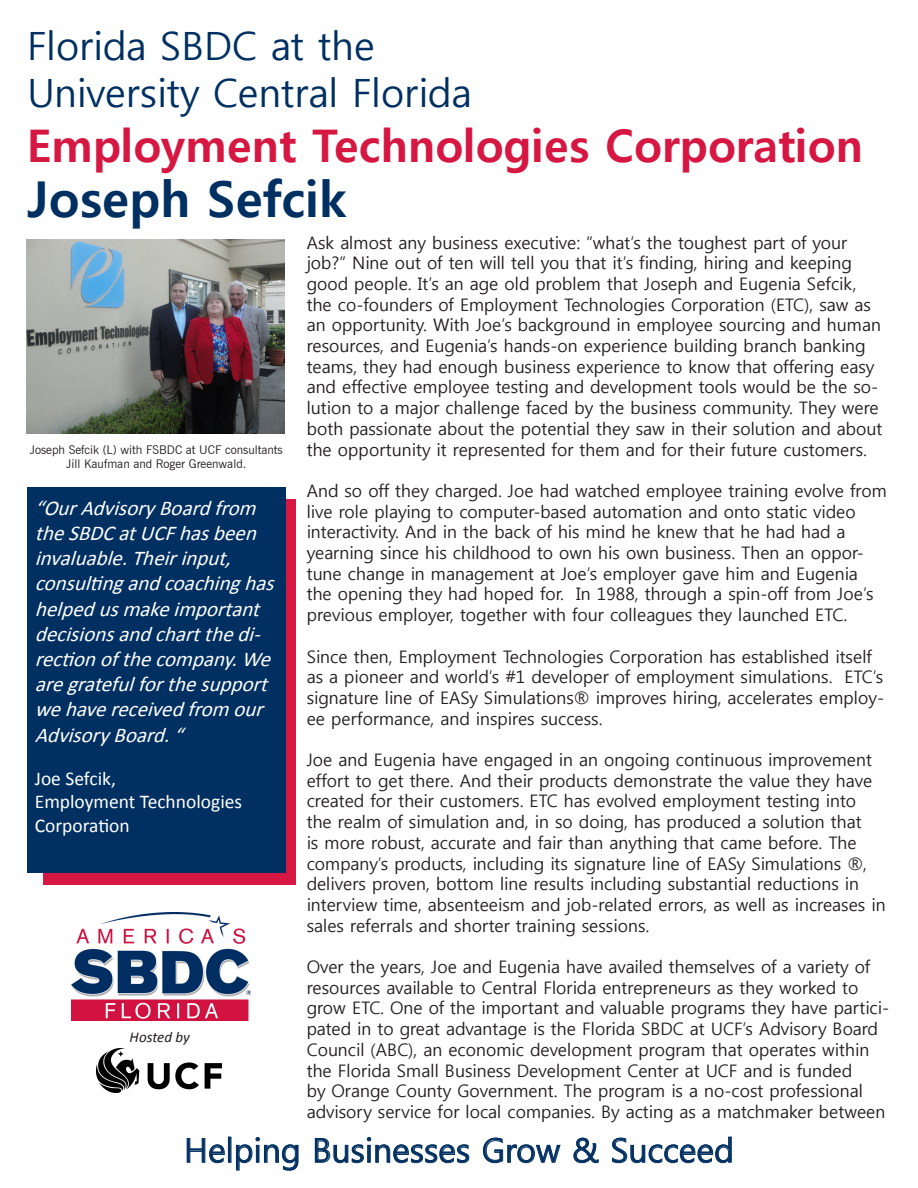
<style>
.page{position:relative;width:918px;height:1188px;background:#fff}
.page>*{position:absolute;margin:0;border:0;box-sizing:border-box;transform-origin:0 0}
.t1{font:700 49.5px "Malgun Gothic";color:#003061}
.t2{font:700 45px "Malgun Gothic";color:#d51742}
.t3{font:39px "Malgun Gothic";color:#003061}
.t4{font:33px "Malgun Gothic";color:#003061}
.t5{font:italic 21px/25.2px "Calibri";color:#fff}
.t6{font:19.5px/23.4px "Calibri";color:#fff}
.t7{font:17.25px/20.7px "Malgun Gothic";color:#231f20}
.t8{font:italic 15px "Calibri";color:#231f20}
.t9{font:12px/14.4px "News Gothic BT";color:#231f20;text-align:center}
</style>
<div class="page">
<svg style="left:187px;top:1138px;width:38px;height:25px"></svg>
<div style="left:228px;top:1137px;width:3px;height:25px;border:1px solid #003061"></div>
<svg style="left:236px;top:1137px;width:62px;height:34px"></svg>
<svg style="left:315px;top:1137px;width:154px;height:26px"></svg>
<svg style="left:483px;top:1138px;width:77px;height:25px"></svg>
<svg style="left:574px;top:1138px;width:25px;height:25px"></svg>
<svg style="left:612px;top:1137px;width:119px;height:26px"></svg>
<img style="left:26px;top:240px;width:259px;height:194px">
<div style="left:43px;top:499px;width:252px;height:386px;background:#d51742"></div>
<div style="left:27px;top:487px;width:259px;height:386px;background:#003061"></div>
<img style="left:72px;top:913px;width:179px;height:108px">
<img style="left:96px;top:1049px;width:125px;height:43px">
<p class="t3" style="left:27px;top:24px;width:350px">Florida SBDC at the</p>
<p class="t3" style="left:27px;top:70px;width:446px">University Central Florida</p>
<p class="t2" style="left:27px;top:119px;width:837px">Employment Technologies Corporation</p>
<p class="t1" style="left:27px;top:170px;width:321px">Joseph Sefcik</p>
<p class="t9" style="left:30px;top:443px;width:255px">Joseph Sefcik (L) with FSBDC at UCF consultants<br>Jill Kaufman and Roger Greenwald.</p>
<p class="t5" style="left:35px;top:495px;width:248px">“OurAdvisoryBoardfrom theSBDCatUCFhasbeen invaluable.Theirinput, consultingandcoachinghas helpedusmakeimportant decisionsandchartthedi&shy;rectionofthecompany.We aregratefulforthesupport wehavereceivedfrom our<br>AdvisoryBoard.“</p>
<p class="t6" style="left:35px;top:767px;width:83px">Joe Sefcik,</p>
<p class="t6" style="left:35px;top:790px;width:209px">Employment Technologies<br>Corporation</p>
<p class="t8" style="left:130px;top:1026px;width:62px">Hosted by</p>
<p class="t7" style="left:307px;top:232px;width:577px">Ask almost any business executive: “what’s the toughest part of your job?” Nine out of ten will tell you that it’s finding, hiring and keeping good people. It’s an age old problem that Joseph and Eugenia Sefcik, the co-founders of Employment Technologies Corporation (ETC), saw as an opportunity. With Joe’s background in employee sourcing and human resources, and Eugenia’s hands-on experience building branch banking teams, they had enough business experience to know that offering easy and effective employee testing and development tools would be the so&shy;lution to a major challenge faced by the business community. They were both passionate about the potential they saw in their solution and about the opportunity it represented for them and for their future customers.</p>
<p class="t7" style="left:307px;top:481px;width:582px">And so off they charged. Joe had watched employee training evolve from live role playing to computer-based automation and onto static video interactivity. And in the back of his mind he knew that he had had a yearning since his childhood to own his own business. Then an oppor&shy;tune change in management at Joe’s employer gave him and Eugenia the opening they had hoped for. In 1988, through a spin-off from Joe’s previous employer, together with four colleagues they launched ETC.</p>
<p class="t7" style="left:307px;top:646px;width:579px">Since then, Employment Technologies Corporation has established itself as a pioneer and world’s #1 developer of employment simulations. ETC’s signature line of EASy Simulations® improves hiring, accelerates employ&shy;ee performance, and inspires success.</p>
<p class="t7" style="left:307px;top:750px;width:580px">Joe and Eugenia have engaged in an ongoing continuous improvement effort to get there. And their products demonstrate the value they have created for their customers. ETC has evolved employment testing into the realm of simulation and, in so doing, has produced a solution that<br>is more robust, accurate and fair than anything that came before. The company’s products, including its signature line of EASy Simulations ®, delivers proven, bottom line results including substantial reductions in interview time, absenteeism and job-related errors, as well as increases in sales referrals and shorter training sessions.</p>
<p class="t7" style="left:307px;top:957px;width:584px">Over the years, Joe and Eugenia have availed themselves of a variety of resources available to Central Florida entrepreneurs as they worked to grow ETC. One of the important and valuable programs they have partici&shy;pated in to great advantage is the Florida SBDC at UCF’s Advisory Board Council (ABC), an economic development program that operates within the Florida Small Business Development Center at UCF and is funded<br>by Orange County Government. The program is a no-cost professional advisory service for local companies. By acting as a matchmaker between</p>
<p class="t4" style="left:184px;top:1132px;width:551px">Helping Businesses Grow &amp; Succeed</p>
</div>
